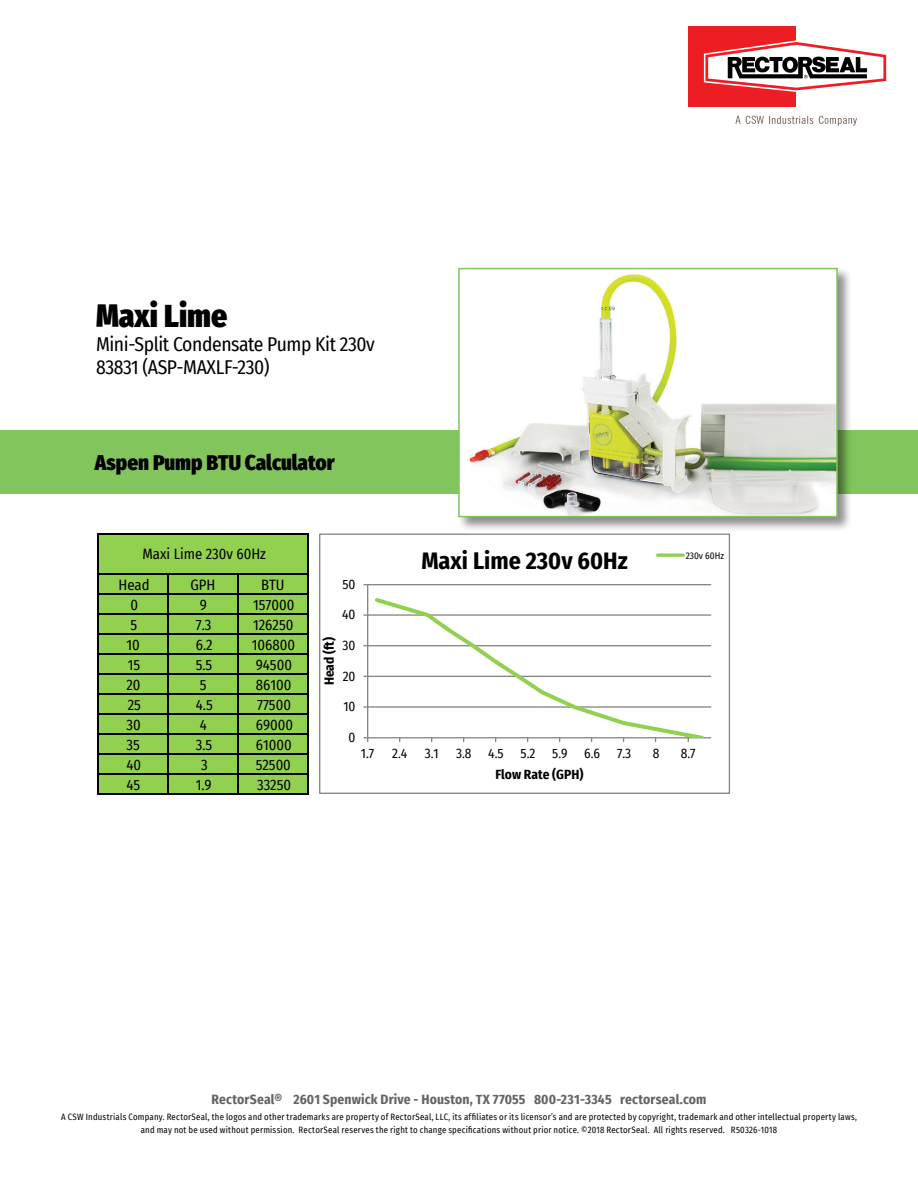
<style>
.page{position:relative;width:918px;height:1188px;background:#fff}
.page>*{position:absolute;margin:0;border:0;box-sizing:border-box;transform-origin:0 0}
.t1{font:900 31.5px "Fira Sans Condensed";color:#000}
.t2{font:700 24px "Fira Sans Condensed";color:#000}
.t3{font:900 21px "Fira Sans Condensed";color:#000}
.t4{font:19.5px/23.4px "Fira Sans Condensed";letter-spacing:-.02em;color:#000}
.t5{font:14.7px "Fira Sans Condensed";color:#000}
.t6{font:700 13.5px "Fira Sans Condensed";letter-spacing:.01em;color:#636466}
.t7{font:13.35px "Fira Sans Condensed";color:#000}
.t8{font:700 13.35px "Fira Sans Condensed";color:#000}
.t9{font:9.3px "Fira Sans Condensed";color:#000}
.t10{font:9px/12.9px "Fira Sans Condensed";letter-spacing:.025em;color:#000;text-align:center}
</style>
<div class="page">
<div style="left:688px;top:26px;width:108px;height:81px;background:#ed1d24"></div>
<svg style="left:704px;top:40px;width:183px;height:52px"></svg>
<svg style="left:735px;top:116px;width:122px;height:10px"></svg>
<div style="left:97px;top:534px;width:212px;height:261px;background:#92d050"></div>
<hr style="left:97px;top:534px;width:2px;height:261px;background:#000">
<hr style="left:308px;top:535px;width:1px;height:260px;background:#000">
<hr style="left:168px;top:575px;width:1px;height:220px;background:#000">
<hr style="left:237px;top:575px;width:1px;height:220px;background:#000">
<hr style="left:99px;top:534px;width:210px;height:1px;background:#000">
<hr style="left:99px;top:574px;width:210px;height:1px;background:#000">
<hr style="left:99px;top:594px;width:210px;height:1px;background:#000">
<hr style="left:99px;top:614px;width:210px;height:1px;background:#000">
<hr style="left:99px;top:634px;width:210px;height:1px;background:#000">
<hr style="left:99px;top:654px;width:210px;height:1px;background:#000">
<hr style="left:99px;top:674px;width:210px;height:1px;background:#000">
<hr style="left:99px;top:694px;width:210px;height:1px;background:#000">
<hr style="left:99px;top:714px;width:210px;height:1px;background:#000">
<hr style="left:99px;top:734px;width:210px;height:1px;background:#000">
<hr style="left:99px;top:754px;width:210px;height:1px;background:#000">
<hr style="left:99px;top:774px;width:210px;height:1px;background:#000">
<hr style="left:99px;top:794px;width:210px;height:1px;background:#000">
<hr style="left:368px;top:706px;width:343px;height:2px;background:#868686">
<hr style="left:368px;top:676px;width:343px;height:1px;background:#868686">
<hr style="left:368px;top:645px;width:343px;height:1px;background:#868686">
<hr style="left:368px;top:614px;width:343px;height:2px;background:#868686">
<hr style="left:368px;top:584px;width:343px;height:1px;background:#868686">
<hr style="left:367px;top:585px;width:1px;height:153px;background:#868686">
<hr style="left:368px;top:737px;width:343px;height:1px;background:#868686">
<svg style="left:372px;top:598px;width:335px;height:140px"></svg>
<svg style="left:658px;top:553px;width:25px;height:4px"></svg>
<div style="left:319px;top:534px;width:411px;height:260px;border:1px solid #868686"></div>
<div style="left:1px;top:431px;width:917px;height:63px;background:#82c55d"></div>
<div style="left:457px;top:267px;width:395px;height:265px;background:#000;opacity:.45"></div>
<img style="left:461px;top:271px;width:374px;height:243px">
<div style="left:458px;top:268px;width:380px;height:249px;border:2px solid #82c55d"></div>
<h1 class="t1" style="left:96px;top:297px;width:133px">Maxi Lime</h1>
<h3 class="t4" style="left:96px;top:332px;width:280px">Mini-Split Condensate Pump Kit 230v<br>83831 (ASP-MAXLF-230)</h3>
<h3 class="t3" style="left:95px;top:450px;width:241px">Aspen Pump BTU Calculator</h3>
<h3 class="t5" style="left:143px;top:545px;width:125px">Maxi Lime 230v 60Hz</h3>
<h2 class="t2" style="left:421px;top:547px;width:208px">Maxi Lime 230v 60Hz</h2>
<p class="t9" style="left:686px;top:550px;width:40px">230v 60Hz</p>
<h3 class="t5" style="left:119px;top:576px;width:33px">Head</h3>
<h3 class="t5" style="left:190px;top:576px;width:26px">GPH</h3>
<h3 class="t5" style="left:261px;top:576px;width:25px">BTU</h3>
<h3 class="t5" style="left:131px;top:596px;width:9px">0</h3>
<h3 class="t5" style="left:200px;top:596px;width:9px">9</h3>
<h3 class="t5" style="left:253px;top:596px;width:43px">157000</h3>
<h3 class="t5" style="left:131px;top:616px;width:8px">5</h3>
<h3 class="t5" style="left:196px;top:616px;width:17px">7.3</h3>
<h3 class="t5" style="left:253px;top:616px;width:42px">126250</h3>
<h3 class="t5" style="left:127px;top:636px;width:15px">10</h3>
<h3 class="t5" style="left:196px;top:636px;width:18px">6.2</h3>
<h3 class="t5" style="left:252px;top:636px;width:45px">106800</h3>
<h3 class="t5" style="left:128px;top:656px;width:14px">15</h3>
<h3 class="t5" style="left:196px;top:656px;width:18px">5.5</h3>
<h3 class="t5" style="left:256px;top:656px;width:38px">94500</h3>
<h3 class="t5" style="left:127px;top:676px;width:16px">20</h3>
<h3 class="t5" style="left:200px;top:676px;width:8px">5</h3>
<h3 class="t5" style="left:256px;top:676px;width:37px">86100</h3>
<h3 class="t5" style="left:128px;top:696px;width:15px">25</h3>
<h3 class="t5" style="left:196px;top:696px;width:18px">4.5</h3>
<h3 class="t5" style="left:257px;top:696px;width:35px">77500</h3>
<h3 class="t5" style="left:127px;top:716px;width:16px">30</h3>
<h3 class="t5" style="left:200px;top:716px;width:9px">4</h3>
<h3 class="t5" style="left:256px;top:716px;width:39px">69000</h3>
<h3 class="t5" style="left:127px;top:736px;width:15px">35</h3>
<h3 class="t5" style="left:196px;top:736px;width:18px">3.5</h3>
<h3 class="t5" style="left:256px;top:736px;width:37px">61000</h3>
<h3 class="t5" style="left:127px;top:756px;width:16px">40</h3>
<h3 class="t5" style="left:201px;top:756px;width:8px">3</h3>
<h3 class="t5" style="left:256px;top:756px;width:37px">52500</h3>
<h3 class="t5" style="left:127px;top:776px;width:15px">45</h3>
<h3 class="t5" style="left:196px;top:776px;width:17px">1.9</h3>
<h3 class="t5" style="left:257px;top:776px;width:36px">33250</h3>
<h3 class="t7" style="left:342px;top:576px;width:15px">50</h3>
<h3 class="t7" style="left:342px;top:607px;width:15px">40</h3>
<h3 class="t8" style="left:321px;top:685px;width:50px;rotate:-90deg">Head (ft)</h3>
<h3 class="t7" style="left:343px;top:637px;width:14px">30</h3>
<h3 class="t7" style="left:343px;top:668px;width:14px">20</h3>
<h3 class="t7" style="left:343px;top:699px;width:14px">10</h3>
<h3 class="t7" style="left:349px;top:729px;width:8px">0</h3>
<h3 class="t7" style="left:361px;top:746px;width:15px">1.7</h3>
<h3 class="t7" style="left:392px;top:746px;width:17px">2.4</h3>
<h3 class="t7" style="left:425px;top:746px;width:16px">3.1</h3>
<h3 class="t7" style="left:456px;top:746px;width:49px">3.8 4.5</h3>
<h3 class="t7" style="left:521px;top:746px;width:16px">5.2</h3>
<h3 class="t7" style="left:552px;top:746px;width:49px">5.9 6.6</h3>
<h3 class="t7" style="left:617px;top:746px;width:16px">7.3</h3>
<h3 class="t7" style="left:653px;top:746px;width:8px">8</h3>
<h3 class="t7" style="left:681px;top:746px;width:16px">8.7</h3>
<h3 class="t8" style="left:495px;top:766px;width:90px">Flow Rate (GPH)</h3>
<h3 class="t6" style="left:211px;top:1092px;width:497px">RectorSeal® 2601 Spenwick Drive - Houston, TX 77055 800-231-3345 rectorseal.com</h3>
<p class="t10" style="left:61px;top:1111px;width:797px">A CSW Industrials Company. RectorSeal, the logos and other trademarks are property of RectorSeal, LLC, its affiliates or its licensor’s and are protected by copyright, trademark and other intellectual property laws, and may not be used without permission. RectorSeal reserves the right to change specifications without prior notice. © ࠀ߿ࠁ 8 RectorSeal. All rights reserved. R50326-1018</p>
</div>
